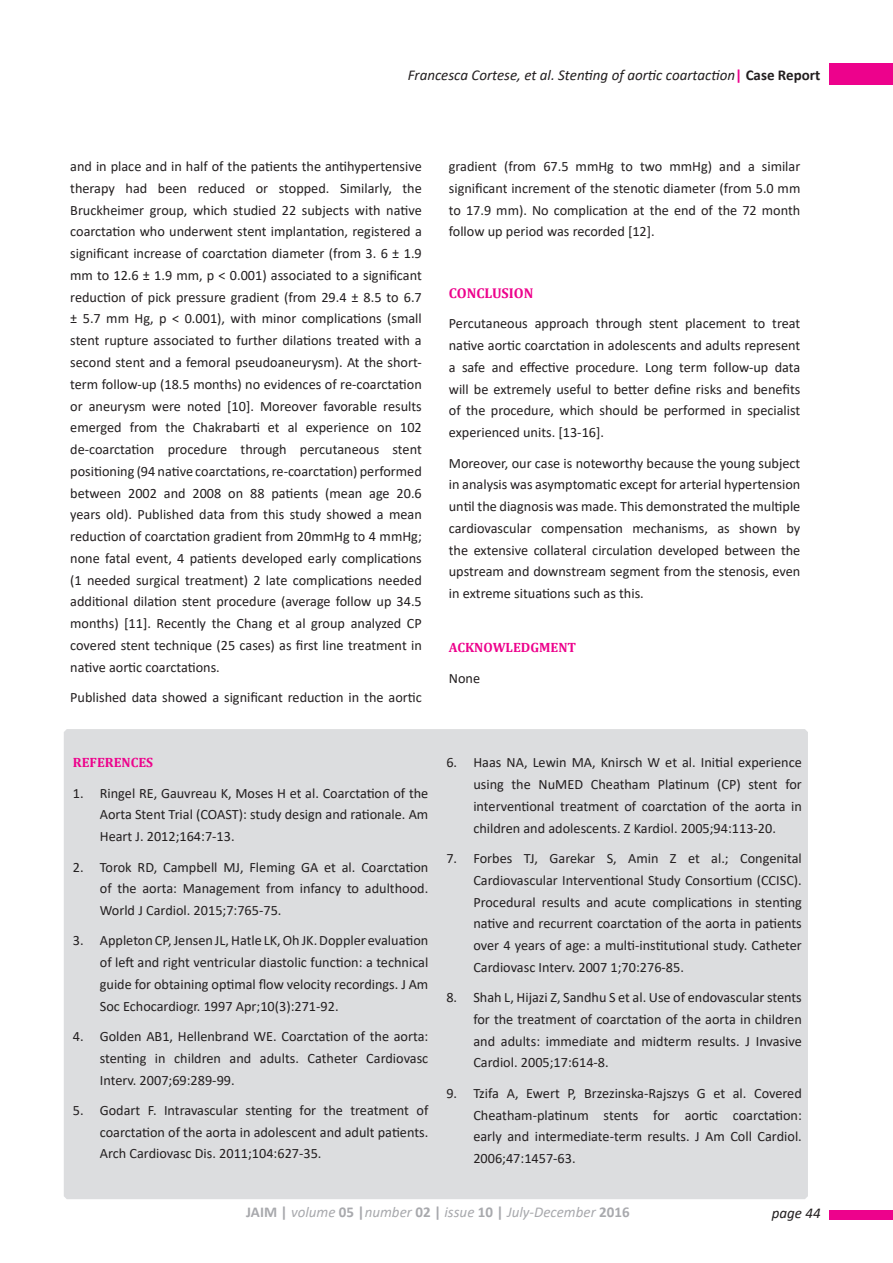
<style>
.page{position:relative;width:893px;height:1263px;background:#fff}
.page>*{position:absolute;margin:0;border:0;box-sizing:border-box;transform-origin:0 0}
.t1{font:italic 15px "Calibri";color:#231f20}
.t2{font:italic 15px "Calibri";color:#a8a9ad}
.t3{font:14.25px/21.8px "Calibri";color:#231f20;text-align:justify}
.t4{font:700 14.25px "Cambria";color:#ed028c}
.t5{font:700 13.5px "Cambria";color:#ed028c}
.s1{font-weight:700;font-style:normal;color:#ed028c}
.s2{font-weight:700;font-style:normal}
</style>
<div class="page">
<div style="left:829px;top:64px;width:64px;height:21px;background:#ed028c"></div>
<div style="left:829px;top:1210px;width:64px;height:10px;background:#ed028c"></div>
<div style="left:64px;top:729px;width:744px;height:470px;background:#dcdddf"></div>
<p class="t1" style="left:408px;top:64px;width:414px">Francesca Cortese, et al. Stenting of aortic coartaction<span class="s1">|</span> <span class="s2">Case Report</span></p>
<p class="t3" style="left:70px;top:155px;width:353px">and in place and in half of the patients the antihypertensive therapy had been reduced or stopped. Similarly, the Bruckheimer group, which studied 22 subjects with native coarctation who underwent stent implantation, registered a significant increase of coarctation diameter (from 3. 6 ± 1.9 mm to 12.6 ± 1.9 mm, p &lt; 0.001) associated to a significant reduction of pick pressure gradient (from 29.4 ± 8.5 to 6.7 ± 5.7 mm Hg, p &lt; 0.001), with minor complications (small stent rupture associated to further dilations treated with a second stent and a femoral pseudoaneurysm). At the short&shy;term follow-up (18.5 months) no evidences of re-coarctation or aneurysm were noted [10]. Moreover favorable results emerged from the Chakrabarti et al experience on 102 de-coarctation procedure through percutaneous stent positioning (94 native coarctations, re-coarctation) performed between 2002 and 2008 on 88 patients (mean age 20.6 years old). Published data from this study showed a mean reduction of coarctation gradient from 20mmHg to 4 mmHg; none fatal event, 4 patients developed early complications (1 needed surgical treatment) 2 late complications needed additional dilation stent procedure (average follow up 34.5 months) [11]. Recently the Chang et al group analyzed CP covered stent technique (25 cases) as first line treatment in native aortic coarctations.</p>
<p class="t3" style="left:70px;top:686px;width:353px">Published data showed a significant reduction in the aortic</p>
<p class="t3" style="left:449px;top:155px;width:353px">gradient (from 67.5 mmHg to two mmHg) and a similar significant increment of the stenotic diameter (from 5.0 mm to 17.9 mm). No complication at the end of the 72 month follow up period was recorded [12].</p>
<p class="t4" style="left:449px;top:283px;width:86px">CONCLUSION</p>
<p class="t3" style="left:449px;top:312px;width:353px">Percutaneous approach through stent placement to treat native aortic coarctation in adolescents and adults represent a safe and effective procedure. Long term follow-up data will be extremely useful to better define risks and benefits of the procedure, which should be performed in specialist experienced units. [13-16].</p>
<p class="t3" style="left:449px;top:452px;width:353px">Moreover, our case is noteworthy because the young subject in analysis was asymptomatic except for arterial hypertension until the diagnosis was made. This demonstrated the multiple cardiovascular compensation mechanisms, as shown by the extensive collateral circulation developed between the upstream and downstream segment from the stenosis, even in extreme situations such as this.</p>
<p class="t5" style="left:449px;top:638px;width:129px">ACKNOWLEDGMENT</p>
<p class="t3" style="left:449px;top:666px;width:33px">None</p>
<p class="t5" style="left:73px;top:753px;width:82px">REFERENCES</p>
<p class="t3" style="left:100px;top:782px;width:330px;text-indent:-27px">1. Ringel RE, Gauvreau K, Moses H et al. Coarctation of the Aorta Stent Trial (COAST): study design and rationale. Am Heart J. 2012;164:7-13.</p>
<p class="t3" style="left:100px;top:855px;width:330px;text-indent:-27px">2. Torok RD, Campbell MJ, Fleming GA et al. Coarctation of the aorta: Management from infancy to adulthood.<br>World J Cardiol. 2015;7:765-75.</p>
<p class="t3" style="left:100px;top:929px;width:330px;text-indent:-27px">3. Appleton CP, Jensen JL, Hatle LK, Oh JK. Doppler evaluation of left and right ventricular diastolic function: a technical guide for obtaining optimal flow velocity recordings. J Am Soc Echocardiogr. 1997 Apr;10(3):271-92.</p>
<p class="t3" style="left:100px;top:1025px;width:330px;text-indent:-27px">4. Golden AB1, Hellenbrand WE. Coarctation of the aorta: stenting in children and adults. Catheter Cardiovasc Interv. 2007;69:289-99.</p>
<p class="t3" style="left:100px;top:1099px;width:330px;text-indent:-27px">5. Godart F. Intravascular stenting for the treatment of coarctation of the aorta in adolescent and adult patients.<br>Arch Cardiovasc Dis. 2011;104:627-35.</p>
<p class="t3" style="left:473px;top:751px;width:330px;text-indent:-27px">6. Haas NA, Lewin MA, Knirsch W et al. Initial experience using the NuMED Cheatham Platinum (CP) stent for interventional treatment of coarctation of the aorta in children and adolescents. Z Kardiol. 2005;94:113-20.</p>
<p class="t3" style="left:473px;top:847px;width:330px;text-indent:-27px">7. Forbes TJ, Garekar S, Amin Z et al.; Congenital Cardiovascular Interventional Study Consortium (CCISC).<br>Procedural results and acute complications in stenting native and recurrent coarctation of the aorta in patients over 4 years of age: a multi-institutional study. Catheter Cardiovasc Interv. 2007 1;70:276-85.</p>
<p class="t3" style="left:473px;top:986px;width:330px;text-indent:-27px">8. Shah L, Hijazi Z, Sandhu S et al. Use of endovascular stents for the treatment of coarctation of the aorta in children and adults: immediate and midterm results. J Invasive Cardiol. 2005;17:614-8.</p>
<p class="t3" style="left:473px;top:1082px;width:330px;text-indent:-27px">9. Tzifa A, Ewert P, Brzezinska-Rajszys G et al. Covered Cheatham-platinum stents for aortic coarctation: early and intermediate-term results. J Am Coll Cardiol.<br>2006;47:1457-63.</p>
<p class="t2" style="left:246px;top:1201px;width:385px"><span class="s2">JAIM |</span> volume <span class="s2">05 |</span>number <span class="s2">02 |</span> issue <span class="s2">10 |</span> July-December <span class="s2">2016</span></p>
<p class="t1" style="left:772px;top:1203px;width:50px">page 44</p>
</div>
